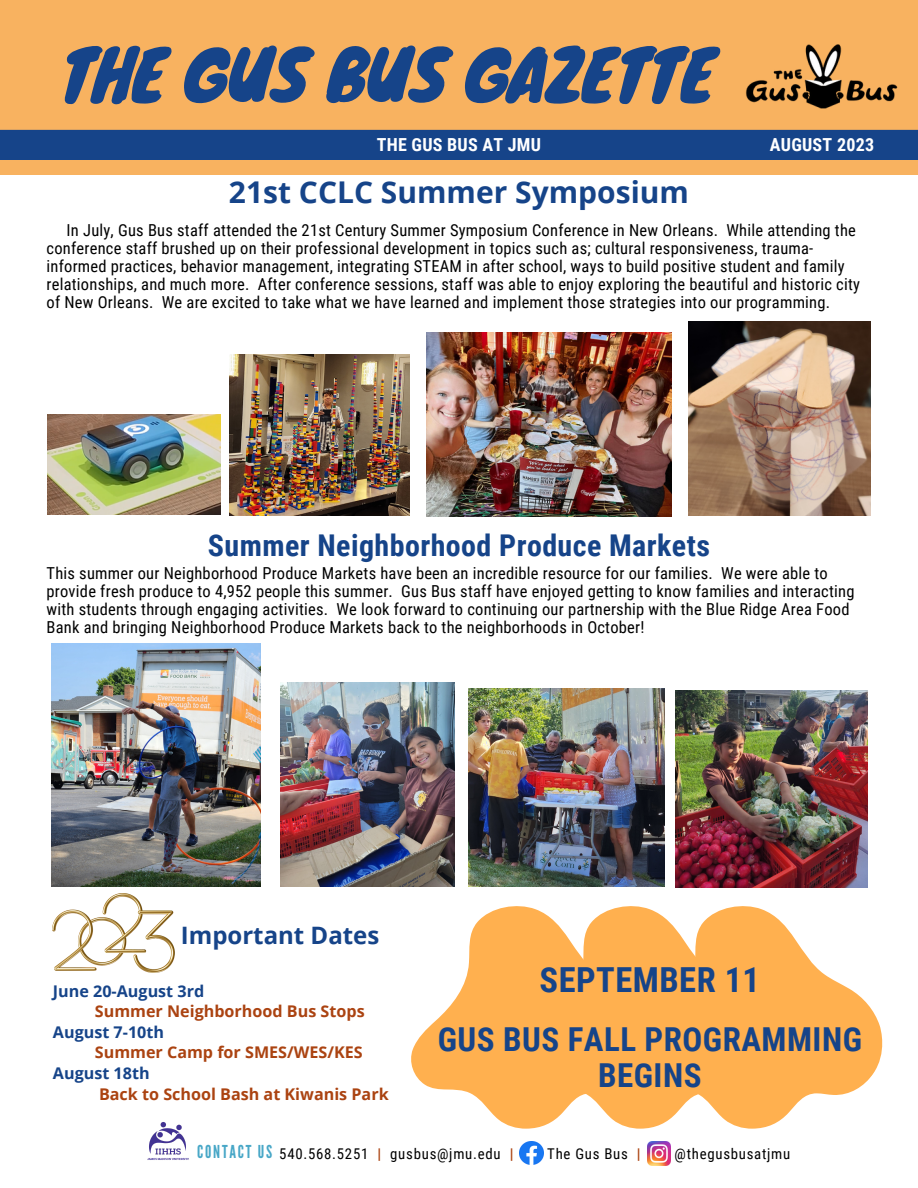
<style>
.page{position:relative;width:918px;height:1188px;background:#fff}
.page>*{position:absolute;margin:0;border:0;box-sizing:border-box;transform-origin:0 0}
.t1{font:67.5px "Knewave";letter-spacing:-.02em;color:#164489}
.t2{font:700 34.5px "Roboto Condensed";letter-spacing:.015em;color:#164489}
.t3{font:700 33px/36px "Roboto Condensed";letter-spacing:.015em;color:#164489;text-align:center}
.t4{font:700 30px "Roboto Condensed";letter-spacing:.015em;color:#164489}
.t5{font:700 30px "Open Sans";color:#164489}
.t6{font:700 24px "Open Sans";color:#164489}
.t7{font:700 18px "Roboto Condensed";letter-spacing:.015em;color:#fff}
.t8{font:17.85px "League Gothic";letter-spacing:.1em;color:#48a7c7}
.t9{font:16.5px/18px "Roboto Condensed";letter-spacing:.015em;color:#000}
.t10{font:700 16.2px "Open Sans";color:#ab4311}
.t11{font:700 16.2px "Open Sans";color:#164489}
.t12{font:14.85px "Roboto Condensed";letter-spacing:.05em;color:#000}
.s1{font-weight:700;color:#ab4311}
</style>
<div class="page">
<div style="left:0;top:0;width:918px;height:175px;background:#f8b260"></div>
<div style="left:0;top:130px;width:918px;height:30px;background:#164489"></div>
<img style="left:147px;top:1122px;width:42px;height:38px">
<img style="left:745px;top:44px;width:153px;height:65px">
<img style="left:53px;top:894px;width:121px;height:78px">
<img style="left:47px;top:415px;width:173px;height:100px">
<img style="left:229px;top:355px;width:180px;height:161px">
<img style="left:689px;top:322px;width:182px;height:193px">
<img style="left:426px;top:332px;width:245px;height:185px">
<img style="left:676px;top:691px;width:191px;height:187px">
<img style="left:280px;top:682px;width:175px;height:205px">
<img style="left:468px;top:688px;width:197px;height:190px">
<img style="left:51px;top:644px;width:210px;height:242px">
<svg style="left:379px;top:878px;width:115px;height:238px"></svg>
<svg style="left:494px;top:878px;width:111px;height:287px;fill:#ffb04f"></svg>
<svg style="left:605px;top:878px;width:278px;height:288px;fill:#ffb04f"></svg>
<p class="t1" style="left:60px;top:20px;width:657px">THE GUS BUS GAZETTE</p>
<p class="t7" style="left:377px;top:134px;width:166px">THE GUS BUS AT JMU</p>
<p class="t7" style="left:770px;top:134px;width:106px">AUGUST 2023</p>
<p class="t5" style="left:229px;top:171px;width:462px">21st CCLC Summer Symposium</p>
<p class="t9" style="left:47px;top:221px;width:815px;text-indent:20px">In July, Gus Bus staff attended the 21st Century Summer Symposium Conference in New Orleans. While attending the conference staff brushed up on their professional development in topics such as; cultural responsiveness, trauma&shy;informed practices, behavior management, integrating STEAM in after school, ways to build positive student and family relationships, and much more. After conference sessions, staff was able to enjoy exploring the beautiful and historic city of New Orleans. We are excited to take what we have learned and implement those strategies into our programming.</p>
<p class="t4" style="left:208px;top:528px;width:504px">Summer Neighborhood Produce Markets</p>
<p class="t9" style="left:47px;top:565px;width:809px">This summer our Neighborhood Produce Markets have been an incredible resource for our families. We were able to provide fresh produce to 4,952 people this summer. Gus Bus staff have enjoyed getting to know families and interacting with students through engaging activities. We look forward to continuing our partnership with the Blue Ridge Area Food Bank and bringing Neighborhood Produce Markets back to the neighborhoods in October!</p>
<p class="t6" style="left:181px;top:918px;width:200px">Important Dates</p>
<p class="t11" style="left:53px;top:979px;width:153px">June 20-August 3rd</p>
<p class="t10" style="left:95px;top:1000px;width:271px">Summer Neighborhood Bus Stops</p>
<p class="t11" style="left:53px;top:1020px;width:113px">August 7-10th</p>
<p class="t10" style="left:95px;top:1041px;width:269px">Summer Camp for SMES/WES/KES</p>
<p class="t11" style="left:53px;top:1062px;width:98px">August 18th</p>
<p class="t10" style="left:99px;top:1082px;width:291px">Back to School Bash at Kiwanis Park</p>
<p class="t2" style="left:540px;top:960px;width:222px">SEPTEMBER 11</p>
<p class="t3" style="left:438px;top:1022px;width:426px">GUS BUS FALL PROGRAMMING<br>BEGINS</p>
<p class="t8" style="left:197px;top:1141px;width:76px">CONTACT US</p>
<p class="t12" style="left:279px;top:1145px;width:236px">540.568.5251 <span class="s1">|</span> gusbus@jmu.edu <span class="s1">|</span></p>
<p class="t12" style="left:547px;top:1145px;width:95px">The Gus Bus <span class="s1">|</span></p>
<p class="t12" style="left:675px;top:1145px;width:117px">@thegusbusatjmu</p>
</div>
